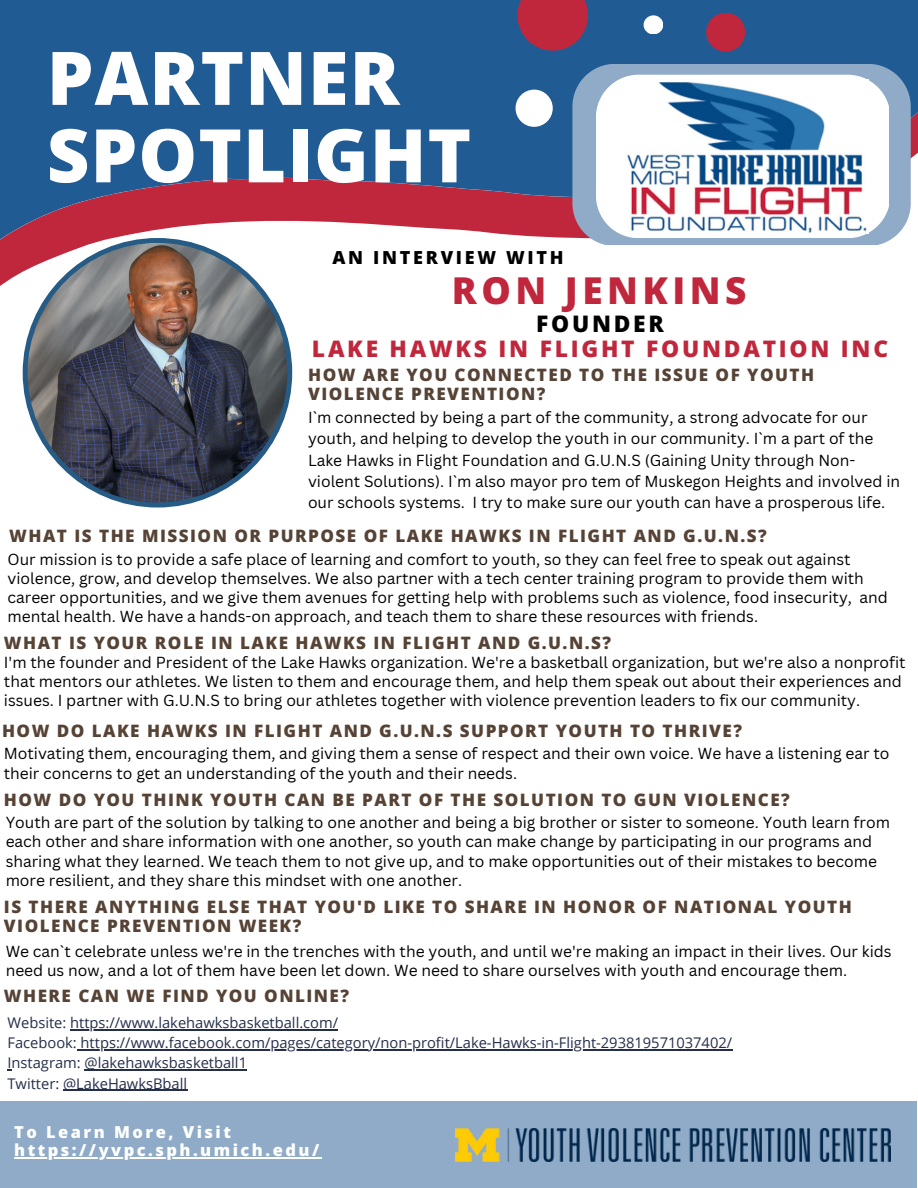
<style>
.page{position:relative;width:918px;height:1188px;background:#fff}
.page>*{position:absolute;margin:0;border:0;box-sizing:border-box;transform-origin:0 0}
.t1{font:800 73.95px/77.4px "Open Sans";letter-spacing:.015em;color:#fff}
.t2{font:800 37.05px "Open Sans";letter-spacing:.12em;color:#c1273c}
.t3{font:800 22.8px "Open Sans";letter-spacing:.12em;color:#c1273c}
.t4{font:800 22.8px "Open Sans";letter-spacing:.12em;color:#000}
.t5{font:800 18px "Open Sans";letter-spacing:.15em;color:#000}
.t6{font:800 17.1px/19.2px "Open Sans";letter-spacing:.085em;color:#564336}
.t7{font:800 16.5px/18px "Open Sans";letter-spacing:.15em;color:#fff}
.t8{font:15.6px/19.2px "Canva Sans";color:#000}
.t9{font:14.7px/20.2px "Open Sans";color:#252e4a}
</style>
<div class="page">
<div style="left:0;top:1101px;width:917px;height:86px;background:#8fabc7"></div>
<svg style="left:0;top:0;width:918px;height:286px;fill:#205b93"></svg>
<svg style="left:517px;top:0;width:71px;height:51px;background:#a52f4a"></svg>
<div style="left:516px;top:90px;width:37px;height:37px;background:#fff;border-radius:50%"></div>
<div style="left:644px;top:15px;width:19px;height:19px;background:#fff;border-radius:50%"></div>
<div style="left:706px;top:13px;width:39px;height:39px;background:#c1273c;border-radius:50%"></div>
<svg style="left:23px;top:238px;width:269px;height:270px"></svg>
<img style="left:455px;top:1128px;width:436px;height:33px">
<svg style="left:572px;top:64px;width:339px;height:181px;background:#8da7c4"></svg>
<svg style="left:596px;top:75px;width:293px;height:163px"></svg>
<img style="left:621px;top:79px;width:248px;height:154px">
<hr style="left:70px;top:1029px;width:268px;height:1px;background:#252e4a">
<hr style="left:77px;top:1049px;width:655px;height:1px;background:#252e4a">
<hr style="left:85px;top:1070px;width:162px;height:1px;background:#252e4a">
<hr style="left:63px;top:1090px;width:124px;height:1px;background:#252e4a">
<hr style="left:14px;top:1157px;width:308px;height:1px;background:#fff">
<h1 class="t1" style="left:47px;top:37px;width:426px">PARTNER<br>SPOTLIGHT</h1>
<p class="t5" style="left:332px;top:244px;width:233px">AN INTERVIEW WITH</p>
<h2 class="t2" style="left:452px;top:264px;width:296px">RON JENKINS</h2>
<h3 class="t4" style="left:536px;top:308px;width:129px">FOUNDER</h3>
<h3 class="t3" style="left:312px;top:332px;width:578px">LAKE HAWKS IN FLIGHT FOUNDATION INC</h3>
<p class="t6" style="left:308px;top:365px;width:507px">HOW ARE YOU CONNECTED TO THE ISSUE OF YOUTH<br>VIOLENCE PREVENTION?</p>
<p class="t8" style="left:308px;top:406px;width:594px;line-height:21.3px">I`m connected by being a part of the community, a strong advocate for our youth, and helping to develop the youth in our community. I`m a part of the Lake Hawks in Flight Foundation and G.U.N.S (Gaining Unity through Non&shy;violent Solutions). I`m also mayor pro tem of Muskegon Heights and involved in our schools systems. I try to make sure our youth can have a prosperous life.</p>
<p class="t6" style="left:9px;top:526px;width:759px">WHAT IS THE MISSION OR PURPOSE OF LAKE HAWKS IN FLIGHT AND G.U.N.S?</p>
<p class="t8" style="left:8px;top:549px;width:882px">Our mission is to provide a safe place of learning and comfort to youth, so they can feel free to speak out against violence, grow, and develop themselves. We also partner with a tech center training program to provide them with career opportunities, and we give them avenues for getting help with problems such as violence, food insecurity, and mental health. We have a hands-on approach, and teach them to share these resources with friends.</p>
<p class="t6" style="left:4px;top:633px;width:609px">WHAT IS YOUR ROLE IN LAKE HAWKS IN FLIGHT AND G.U.N.S?</p>
<p class="t8" style="left:4px;top:652px;width:903px">I'm the founder and President of the Lake Hawks organization. We're a basketball organization, but we're also a nonprofit that mentors our athletes. We listen to them and encourage them, and help them speak out about their experiences and issues. I partner with G.U.N.S to bring our athletes together with violence prevention leaders to fix our community.</p>
<p class="t6" style="left:2px;top:721px;width:741px">HOW DO LAKE HAWKS IN FLIGHT AND G.U.N.S SUPPORT YOUTH TO THRIVE?</p>
<p class="t8" style="left:4px;top:744px;width:887px">Motivating them, encouraging them, and giving them a sense of respect and their own voice. We have a listening ear to their concerns to get an understanding of the youth and their needs.</p>
<p class="t8" style="left:6px;top:813px;width:886px">Youth are part of the solution by talking to one another and being a big brother or sister to someone. Youth learn from each other and share information with one another, so youth can make change by participating in our programs and sharing what they learned. We teach them to not give up, and to make opportunities out of their mistakes to become more resilient, and they share this mindset with one another.</p>
<p class="t6" style="left:4px;top:789px;width:787px">HOW DO YOU THINK YOUTH CAN BE PART OF THE SOLUTION TO GUN VIOLENCE?</p>
<p class="t6" style="left:4px;top:897px;width:849px">IS THERE ANYTHING ELSE THAT YOU'D LIKE TO SHARE IN HONOR OF NATIONAL YOUTH<br>VIOLENCE PREVENTION WEEK?</p>
<p class="t8" style="left:6px;top:941px;width:888px">We can`t celebrate unless we're in the trenches with the youth, and until we're making an impact in their lives. Our kids need us now, and a lot of them have been let down. We need to share ourselves with youth and encourage them.</p>
<p class="t6" style="left:4px;top:986px;width:347px">WHERE CAN WE FIND YOU ONLINE?</p>
<p class="t9" style="left:8px;top:1012px;width:726px">Website: https://www.lakehawksbasketball.com/<br>Facebook: https://www.facebook.com/pages/category/non-profit/Lake-Hawks-in-Flight-293819571037402/ Instagram: @lakehawksbasketball1<br>Twitter: @LakeHawksBball</p>
<p class="t7" style="left:14px;top:1123px;width:307px">To Learn More, Visit https://yvpc.sph.umich.edu/</p>
</div>
